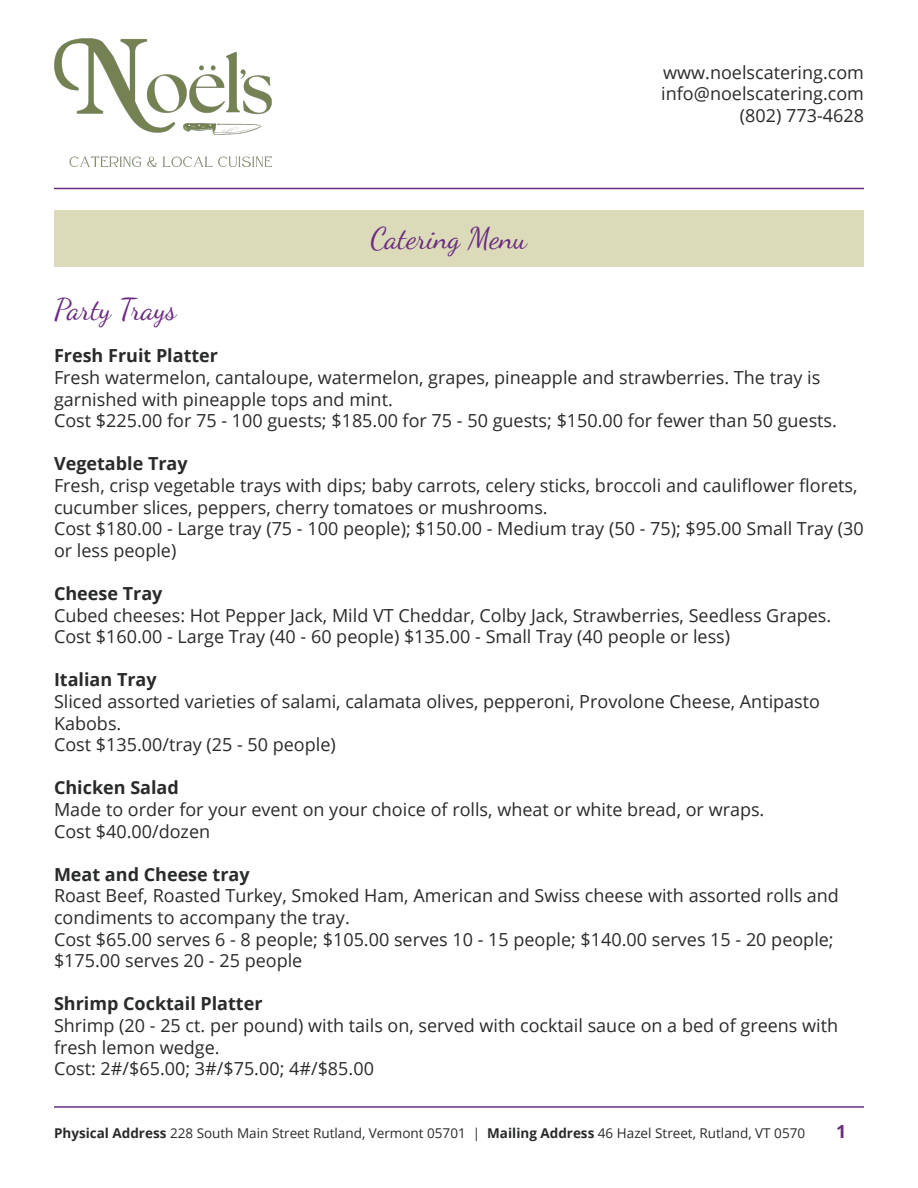
<style>
.page{position:relative;width:918px;height:1188px;background:#fff}
.page>*{position:absolute;margin:0;border:0;box-sizing:border-box;transform-origin:0 0}
.t1{font:30px "Dancing Script";color:#6b2b82}
.t2{font:18px/21.6px "Open Sans";color:#292a2a}
.t3{font:700 18px "Open Sans";color:#292a2a}
.t4{font:700 18px "Open Sans";color:#692d81}
.t5{font:13.5px "Open Sans";color:#292a2a}
.s1{font-weight:700}
</style>
<div class="page">
<hr style="left:54px;top:188px;width:810px;height:1px;background:#692d81">
<div style="left:54px;top:211px;width:810px;height:56px;background:#dbdbb9"></div>
<hr style="left:54px;top:1106px;width:810px;height:2px;background:#692d81">
<img style="left:54px;top:38px;width:217px;height:128px">
<h1 class="t1" style="left:370px;top:220px;width:158px">Catering Menu</h1>
<p class="t2" style="left:661px;top:61px;width:204px;text-align:right">www.noelscatering.com info@noelscatering.com (802) 773-4628</p>
<p class="t1" style="left:54px;top:292px;width:124px">Party Trays</p>
<p class="t3" style="left:54px;top:343px;width:166px">Fresh Fruit Platter</p>
<p class="t2" style="left:54px;top:366px;width:768px">Fresh watermelon, cantaloupe, watermelon, grapes, pineapple and strawberries. The tray is garnished with pineapple tops and mint.</p>
<p class="t2" style="left:54px;top:409px;width:785px">Cost $225.00 for 75 - 100 guests; $185.00 for 75 - 50 guests; $150.00 for fewer than 50 guests.</p>
<p class="t3" style="left:54px;top:451px;width:135px">Vegetable Tray</p>
<p class="t2" style="left:54px;top:474px;width:805px">Fresh, crisp vegetable trays with dips; baby carrots, celery sticks, broccoli and cauliflower florets, cucumber slices, peppers, cherry tomatoes or mushrooms.</p>
<p class="t2" style="left:54px;top:517px;width:811px">Cost $180.00 - Large tray (75 - 100 people); $150.00 - Medium tray (50 - 75); $95.00 Small Tray (30 or less people)</p>
<p class="t3" style="left:54px;top:581px;width:110px">Cheese Tray</p>
<p class="t2" style="left:54px;top:604px;width:779px">Cubed cheeses: Hot Pepper Jack, Mild VT Cheddar, Colby Jack, Strawberries, Seedless Grapes.</p>
<p class="t2" style="left:54px;top:625px;width:678px">Cost $160.00 - Large Tray (40 - 60 people) $135.00 - Small Tray (40 people or less)</p>
<p class="t3" style="left:54px;top:667px;width:104px">Italian Tray</p>
<p class="t2" style="left:54px;top:690px;width:768px">Sliced assorted varieties of salami, calamata olives, pepperoni, Provolone Cheese, Antipasto<br>Kabobs.</p>
<p class="t2" style="left:54px;top:733px;width:283px">Cost $135.00/tray (25 - 50 people)</p>
<p class="t3" style="left:54px;top:775px;width:126px">Chicken Salad</p>
<p class="t2" style="left:54px;top:798px;width:712px">Made to order for your event on your choice of rolls, wheat or white bread, or wraps.</p>
<p class="t2" style="left:54px;top:820px;width:158px">Cost $40.00/dozen</p>
<p class="t3" style="left:54px;top:862px;width:197px">Meat and Cheese tray</p>
<p class="t2" style="left:54px;top:885px;width:786px">Roast Beef, Roasted Turkey, Smoked Ham, American and Swiss cheese with assorted rolls and condiments to accompany the tray.</p>
<p class="t2" style="left:54px;top:928px;width:781px">Cost $65.00 serves 6 - 8 people; $105.00 serves 10 - 15 people; $140.00 serves 15 - 20 people; $175.00 serves 20 - 25 people</p>
<p class="t3" style="left:54px;top:991px;width:210px">Shrimp Cocktail Platter</p>
<p class="t2" style="left:54px;top:1014px;width:786px">Shrimp (20 - 25 ct. per pound) with tails on, served with cocktail sauce on a bed of greens with fresh lemon wedge.</p>
<p class="t2" style="left:54px;top:1057px;width:321px">Cost: 2#/$65.00; 3#/$75.00; 4#/$85.00</p>
<p class="t5" style="left:54px;top:1123px;width:753px"><span class="s1">Physical Address</span> 228 South Main Street Rutland, Vermont 05701 | <span class="s1">Mailing Address</span> 46 Hazel Street, Rutland, VT 0570</p>
<p class="t4" style="left:836px;top:1119px;width:12px">1</p>
</div>
